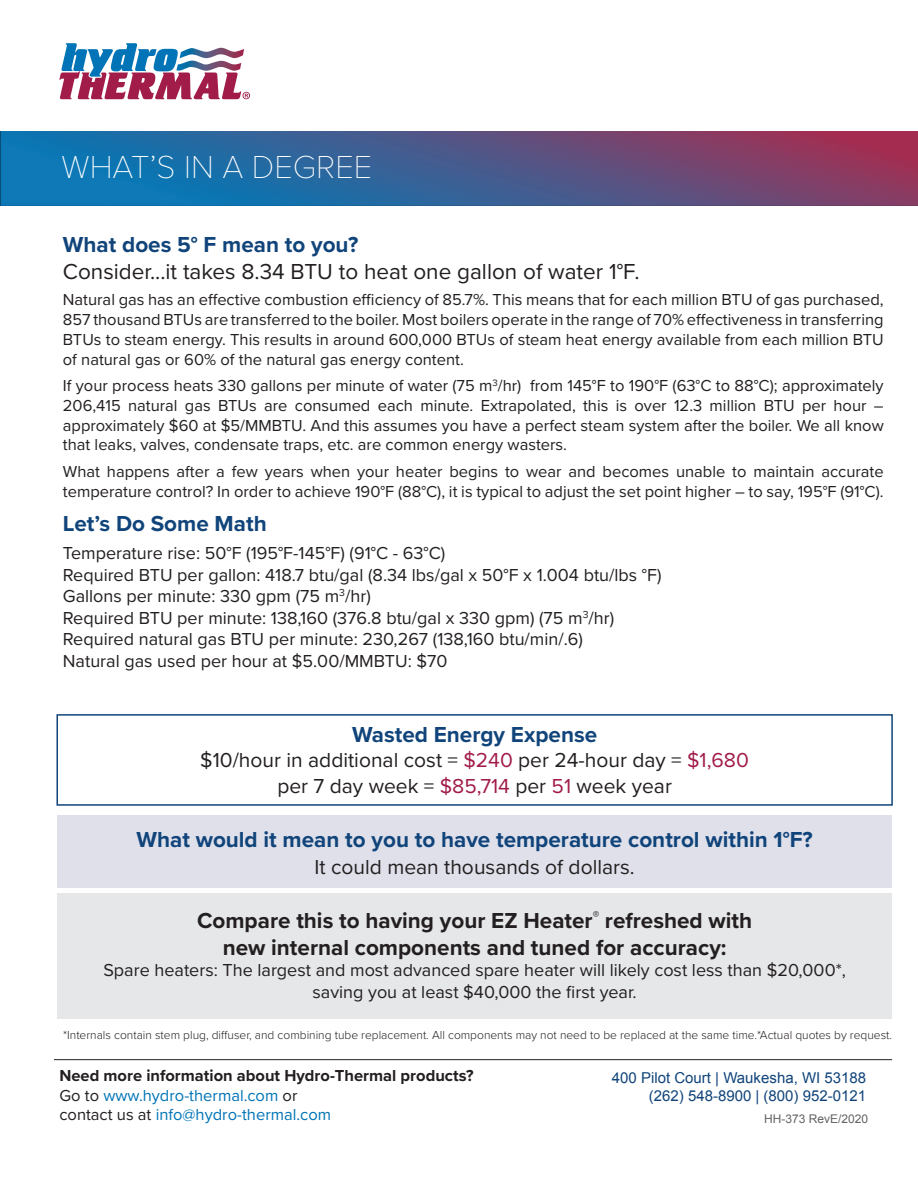
<style>
.page{position:relative;width:918px;height:1188px;background:#fff}
.page>*{position:absolute;margin:0;border:0;box-sizing:border-box;transform-origin:0 0}
.t1{font:100 33px "Proxima Nova T";color:#fff}
.t2{font:700 22.5px "Proxima Nova";color:#10447a}
.t3{font:700 22.5px/27px "Proxima Nova";color:#231f20;text-align:center}
.t4{font:22.5px/27px "Proxima Nova";color:#231f20}
.t5{font:21px/25.2px "Proxima Nova";color:#231f20;text-align:center}
.t6{font:18px/21.6px "Proxima Nova";color:#231f20}
.t7{font:16.5px/19.8px "Proxima Nova";color:#231f20;text-align:justify}
.t8{font:16.5px "Proxima Nova";color:#0074b6}
.t9{font:700 16.5px "Proxima Nova";color:#231f20}
.t10{font:15px "Arial";color:#10447a}
.t11{font:300 12px "Proxima Nova";color:#231f20}
.t12{font:12px "Arial";color:#636366}
.s1{font-weight:700;color:#10447a}
.s2{color:#a11c48}
.s3{color:#231f20}
</style>
<div class="page">
<img style="left:0;top:132px;width:918px;height:73px">
<div style="left:57px;top:894px;width:835px;height:125px;background:#e6e7e9"></div>
<div style="left:57px;top:815px;width:835px;height:73px;background:#dfe0ea"></div>
<div style="left:56px;top:714px;width:837px;height:92px;border:2px solid #10447a"></div>
<hr style="left:54px;top:1059px;width:838px;height:1px;background:#231f20">
<svg style="left:59px;top:43px;width:191px;height:56px"></svg>
<p class="t1" style="left:62px;top:142px;width:312px">WHAT’S IN A DEGREE</p>
<p class="t4" style="left:63px;top:230px;width:578px"><span class="s1">What does 5° F mean to you?<br></span>Consider...it takes 8.34 BTU to heat one gallon of water 1°F.</p>
<p class="t7" style="left:63px;top:289px;width:822px">Natural gas has an effective combustion efficiency of 85.7%. This means that for each million BTU of gas purchased, 857 thousand BTUs are transferred to the boiler. Most boilers operate in the range of 70% effectiveness in transferring BTUs to steam energy. This results in around 600,000 BTUs of steam heat energy available from each million BTU of natural gas or 60% of the natural gas energy content.</p>
<p class="t7" style="left:63px;top:375px;width:822px">If your process heats 330 gallons per minute of water (75 m<sup>3</sup>/hr) from 145°F to 190°F (63°C to 88°C); approximately 206,415 natural gas BTUs are consumed each minute. Extrapolated, this is over 12.3 million BTU per hour – approximately $60 at $5/MMBTU. And this assumes you have a perfect steam system after the boiler. We all know that leaks, valves, condensate traps, etc. are common energy wasters.</p>
<p class="t7" style="left:63px;top:461px;width:822px">What happens after a few years when your heater begins to wear and becomes unable to maintain accurate temperature control? In order to achieve 190°F (88°C), it is typical to adjust the set point higher – to say, 195°F (91°C).</p>
<p class="t2" style="left:63px;top:506px;width:205px">Let’s Do Some Math</p>
<p class="t6" style="left:63px;top:541px;width:600px">Temperature rise: 50°F (195°F-145°F) (91°C - 63°C)<br>Required BTU per gallon: 418.7 btu/gal (8.34 lbs/gal x 50°F x 1.004 btu/lbs °F)<br>Gallons per minute: 330 gpm (75 m<sup>3</sup>/hr)<br>Required BTU per minute: 138,160 (376.8 btu/gal x 330 gpm) (75 m<sup>3</sup>/hr)<br>Required natural gas BTU per minute: 230,267 (138,160 btu/min/.6)<br>Natural gas used per hour at $5.00/MMBTU: $70</p>
<p class="t2" style="left:352px;top:718px;width:247px">Wasted Energy Expense</p>
<p class="t5" style="left:200px;top:747px;width:550px">$10/hour in additional cost = <span class="s2">$240</span> per 24-hour day = <span class="s2">$1,680 </span>per 7 day week = <span class="s2">$85,714</span> per <span class="s2">51</span> week year</p>
<p class="t2" style="left:136px;top:822px;width:678px">What would it mean to you to have temperature control within 1°F?</p>
<p class="t5" style="left:315px;top:853px;width:322px">It could mean thousands of dollars.</p>
<p class="t3" style="left:197px;top:906px;width:557px">Compare this to having your EZ Heater<sup>®</sup> refreshed with new internal components and tuned for accuracy:</p>
<p class="t6" style="left:103px;top:959px;width:744px;text-align:center">Spare heaters: The largest and most advanced spare heater will likely cost less than $20,000*, saving you at least $40,000 the first year.</p>
<p class="t11" style="left:63px;top:1026px;width:830px">*Internals contain stem plug, diffuser, and combining tube replacement. All components may not need to be replaced at the same time.*Actual quotes by request.</p>
<p class="t9" style="left:59px;top:1063px;width:416px">Need more information about Hydro-Thermal products?</p>
<p class="t8" style="left:59px;top:1083px;width:240px"><span class="s3">Go to</span> www.hydro-thermal.com <span class="s3">or</span></p>
<p class="t8" style="left:59px;top:1103px;width:273px"><span class="s3">contact us at</span> info@hydro-thermal.com</p>
<p class="t10" style="left:612px;top:1068px;width:256px">400 Pilot Court | Waukesha, WI 53188</p>
<p class="t10" style="left:649px;top:1086px;width:219px">(262) 548-8900 | (800) 952-0121</p>
<p class="t12" style="left:764px;top:1110px;width:106px">HH-373 RevE/2020</p>
</div>
